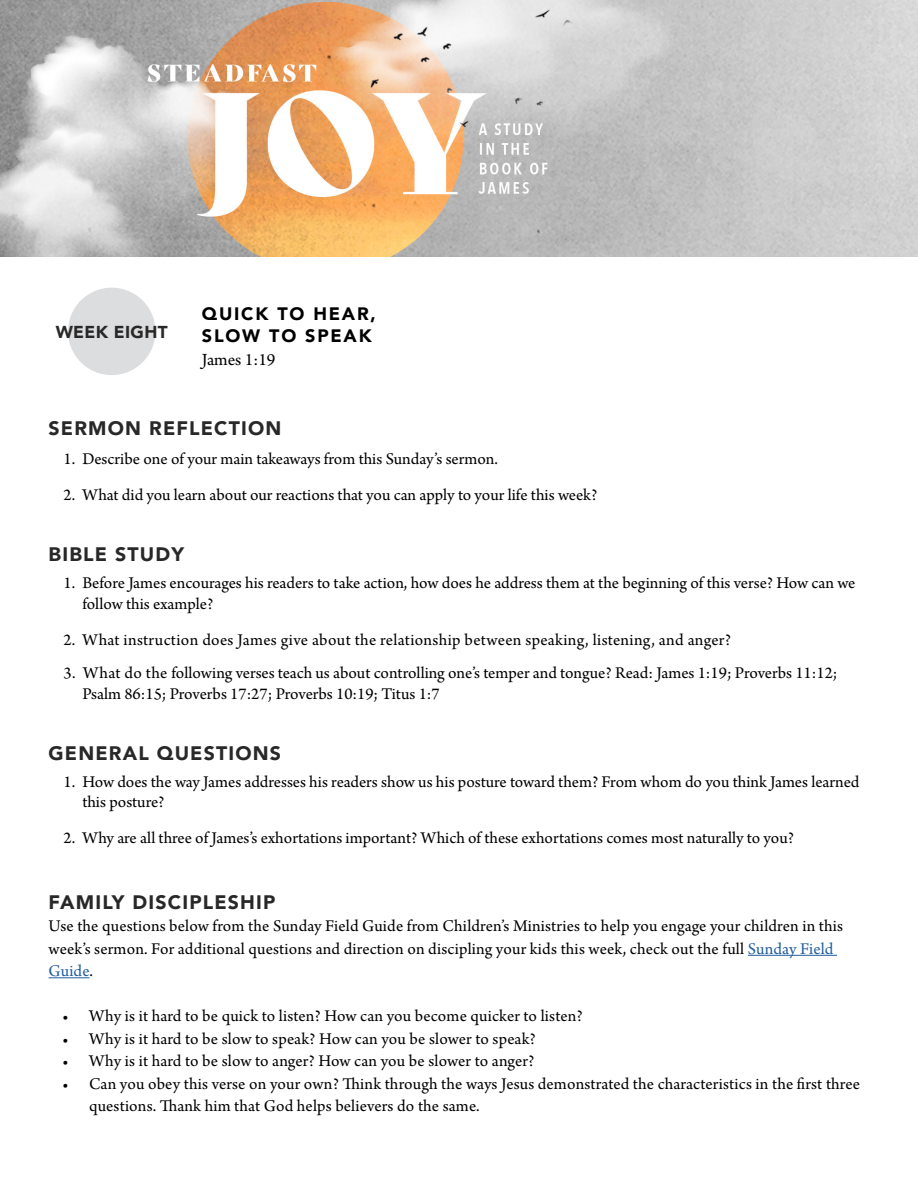
<style>
.page{position:relative;width:918px;height:1188px;background:#fff}
.page>*{position:absolute;margin:0;border:0;box-sizing:border-box;transform-origin:0 0}
.t1{font:900 19.5px "Avenir";letter-spacing:.06em;color:#292829}
.t2{font:900 18px/22.5px "Avenir";letter-spacing:.1em;color:#000}
.t3{font:18px "Arno Pro";letter-spacing:-.005em;color:#000}
.t4{font:17.25px/20.2px "Arno Pro";color:#000}
.t5{font:17.25px "Arno Pro";letter-spacing:.02em;color:#000}
.t6{font:900 17.25px "Avenir";letter-spacing:.02em;color:#292829}
.s1{color:#215e9e}
</style>
<div class="page">
<img style="left:0;top:0;width:918px;height:256px">
<hr style="left:748px;top:955px;width:89px;height:1px;background:#215e9e">
<hr style="left:49px;top:977px;width:40px;height:1px;background:#215e9e">
<div style="left:68px;top:288px;width:87px;height:87px;background:#dcddde;border-radius:50%"></div>
<p class="t6" style="left:56px;top:317px;width:114px">WEEK EIGHT</p>
<p class="t2" style="left:202px;top:302px;width:176px">QUICK TO HEAR,<br>SLOW TO SPEAK</p>
<p class="t3" style="left:202px;top:349px;width:75px">James 1:19</p>
<p class="t1" style="left:49px;top:411px;width:234px">SERMON REFLECTION</p>
<p class="t4" style="left:64px;top:449px;width:436px">1. Describe one of your main takeaways from this Sunday’s sermon.</p>
<p class="t4" style="left:64px;top:485px;width:535px">2. What did you learn about our reactions that you can apply to your life this week?</p>
<p class="t1" style="left:49px;top:538px;width:137px">BIBLE STUDY</p>
<p class="t4" style="left:82px;top:574px;width:775px;text-indent:-19px">1. Before James encourages his readers to take action, how does he address them at the beginning of this verse? How can we follow this example?</p>
<p class="t5" style="left:64px;top:630px;width:669px">2. What instruction does James give about the relationship between speaking, listening, and anger?</p>
<p class="t4" style="left:82px;top:664px;width:757px;text-indent:-19px">3. What do the following verses teach us about controlling one’s temper and tongue? Read: James 1:19; Proverbs 11:12;<br>Psalm 86:15; Proverbs 17:27; Proverbs 10:19; Titus 1:7</p>
<p class="t1" style="left:49px;top:737px;width:234px">GENERAL QUESTIONS</p>
<p class="t4" style="left:82px;top:773px;width:779px;text-indent:-19px">1. How does the way James addresses his readers show us his posture toward them? From whom do you think James learned this posture?</p>
<p class="t4" style="left:64px;top:829px;width:732px">2. Why are all three of James’s exhortations important? Which of these exhortations comes most naturally to you?</p>
<p class="t1" style="left:49px;top:885px;width:228px">FAMILY DISCIPLESHIP</p>
<p class="t4" style="left:49px;top:916px;width:796px;line-height:22.5px">Use the questions below from the Sunday Field Guide from Children’s Ministries to help you engage your children in this week’s sermon. For additional questions and direction on discipling your kids this week, check out the full <span class="s1">Sunday Field<br>Guide</span>.</p>
<p class="t4" style="left:62px;top:1007px;width:522px">• Why is it hard to be quick to listen? How can you become quicker to listen?</p>
<p class="t4" style="left:62px;top:1029px;width:475px">• Why is it hard to be slow to speak? How can you be slower to speak?</p>
<p class="t4" style="left:62px;top:1052px;width:474px">• Why is it hard to be slow to anger? How can you be slower to anger?</p>
<p class="t4" style="left:89px;top:1073px;width:772px;line-height:22.5px;text-indent:-27px">• Can you obey this verse on your own? Think through the ways Jesus demonstrated the characteristics in the first three questions. Thank him that God helps believers do the same.</p>
</div>
